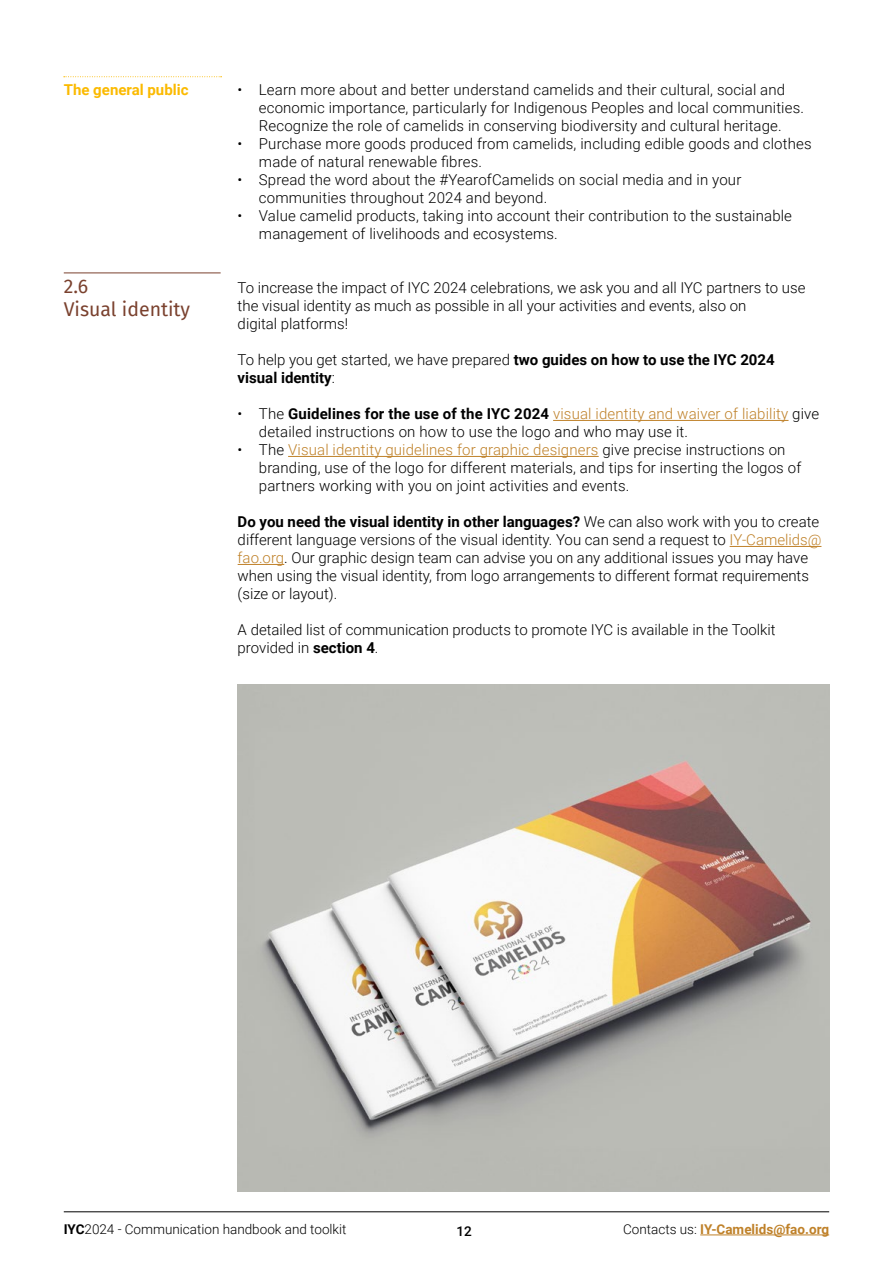
<style>
.page{position:relative;width:893px;height:1263px;background:#fff}
.page>*{position:absolute;margin:0;border:0;box-sizing:border-box;transform-origin:0 0}
.t1{font:19.5px/22.5px "Fira Sans";color:#7a412e}
.t2{font:300 15px/18px "Roboto";letter-spacing:.01em;color:#000}
.t3{font:700 15px/18px "Roboto";color:#000}
.t4{font:700 15px "Roboto";color:#fbba00}
.t5{font:300 13.5px "Roboto";color:#000}
.t6{font:700 13.5px "Roboto";color:#bf8129}
.t7{font:500 13.5px "Roboto";color:#000}
.s1{font-weight:300}
.s2{font-weight:700}
.s3{color:#bf8129}
.s4{font-weight:300;color:#000}
</style>
<div class="page">
<hr style="left:700px;top:1234px;width:129px;height:1px;background:#bf8129">
<hr style="left:64px;top:1211px;width:765px;height:1px;background:#000">
<hr style="left:553px;top:420px;width:235px;height:1px;background:#bf8129">
<hr style="left:288px;top:456px;width:311px;height:1px;background:#bf8129">
<hr style="left:730px;top:546px;width:91px;height:1px;background:#bf8129">
<hr style="left:238px;top:564px;width:46px;height:1px;background:#bf8129">
<img style="left:238px;top:685px;width:591px;height:507px">
<svg style="left:64px;top:76px;width:158px;height:1px"></svg>
<hr style="left:64px;top:273px;width:157px;height:1px;background:#7a412e">
<p class="t4" style="left:64px;top:79px;width:126px">The general public</p>
<h1 class="t1" style="left:64px;top:275px;width:128px">2.6<br>Visual identity</h1>
<p class="t2" style="left:259px;top:80px;width:547px;text-indent:-21px">• Learn more about and better understand camelids and their cultural, social and economic importance, particularly for Indigenous Peoples and local communities.<br>Recognize the role of camelids in conserving biodiversity and cultural heritage.</p>
<p class="t2" style="left:259px;top:134px;width:554px;text-indent:-21px">• Purchase more goods produced from camelids, including edible goods and clothes made of natural renewable fibres.</p>
<p class="t2" style="left:259px;top:170px;width:484px;text-indent:-21px">• Spread the word about the #YearofCamelids on social media and in your communities throughout 2024 and beyond.</p>
<p class="t2" style="left:259px;top:206px;width:535px;text-indent:-21px">• Value camelid products, taking into account their contribution to the sustainable management of livelihoods and ecosystems.</p>
<p class="t2" style="left:238px;top:278px;width:569px">To increase the impact of IYC 2024 celebrations, we ask you and all IYC partners to use the visual identity as much as possible in all your activities and events, also on<br>digital platforms!</p>
<p class="t3" style="left:238px;top:350px;width:539px"><span class="s1">To help you get started, we have prepared</span> two guides on how to use the IYC 2024 visual identity<span class="s1">:</span></p>
<p class="t2" style="left:259px;top:404px;width:562px;text-indent:-21px">• The <span class="s2">Guidelines for the use of the IYC 2024</span> <span class="s3">visual identity and waiver of liability</span> give detailed instructions on how to use the logo and who may use it.</p>
<p class="t2" style="left:259px;top:440px;width:544px;text-indent:-21px">• The <span class="s3">Visual identity guidelines for graphic designers</span> give precise instructions on branding, use of the logo for different materials, and tips for inserting the logos of partners working with you on joint activities and events.</p>
<p class="t2" style="left:238px;top:512px;width:585px"><span class="s2">Do you need the visual identity in other languages?</span> We can also work with you to create different language versions of the visual identity. You can send a request to <span class="s3">IY-Camelids@ fao.org</span>. Our graphic design team can advise you on any additional issues you may have when using the visual identity, from logo arrangements to different format requirements (size or layout).</p>
<p class="t2" style="left:238px;top:620px;width:539px">A detailed list of communication products to promote IYC is available in the Toolkit provided in <span class="s2">section 4</span>.</p>
<p class="t5" style="left:64px;top:1220px;width:284px"><span class="s2">IYC</span>2024 - Communication handbook and toolkit</p>
<p class="t7" style="left:457px;top:1222px;width:17px">12</p>
<p class="t6" style="left:623px;top:1220px;width:208px"><span class="s4">Contacts us:</span> IY-Camelids@fao.org</p>
</div>
